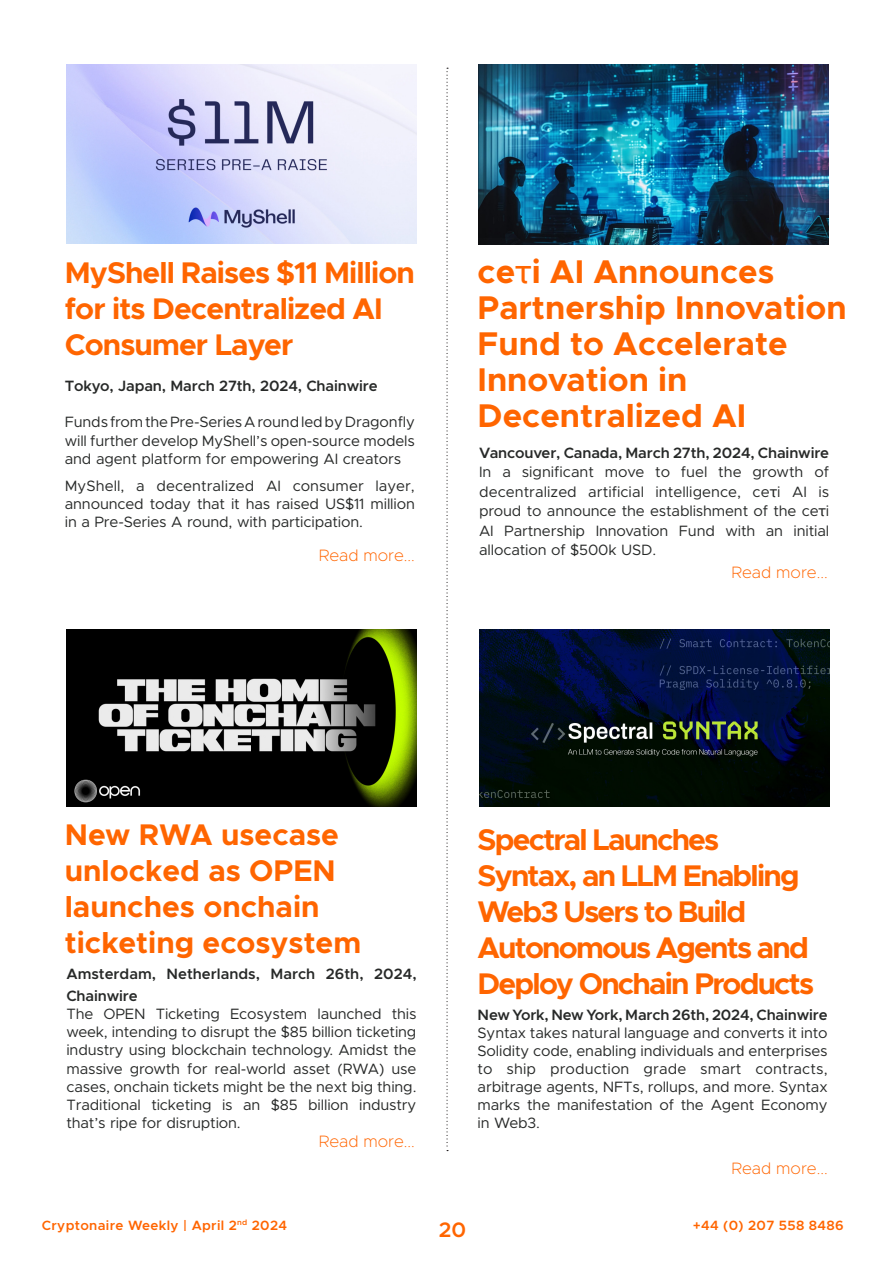
<style>
.page{position:relative;width:893px;height:1263px;background:#fff}
.page>*{position:absolute;margin:0;border:0;box-sizing:border-box;transform-origin:0 0}
.t1{font:700 33px/36px "Metropolis";color:#ff6500}
.t2{font:700 30px/36px "Metropolis";letter-spacing:-.06em;color:#ff6500}
.t3{font:700 30px/36px "Metropolis";color:#ff6500}
.t4{font:700 30px/36px "Metropolis";letter-spacing:-.03em;color:#ff6500}
.t5{font:600 21px "Metropolis";color:#ff6500}
.t6{font:200 16.5px "Metropolis";color:#ff6500}
.Body_paragraph{font:15px/18px "Metropolis";letter-spacing:-.01em;color:#272928;text-align:justify}
.Body_paragraph-2{font:600 15px/21.8px "Metropolis";letter-spacing:-.01em;color:#272928}
.t7{font:600 13.5px "Metropolis";letter-spacing:.025em;color:#ff6500}
.s1{font-family:"Microsoft Sans Serif";font-weight:400}
.s2{font-family:"Microsoft Sans Serif"}
</style>
<div class="page">
<img style="left:66px;top:65px;width:350px;height:179px">
<img style="left:479px;top:65px;width:350px;height:180px">
<img style="left:66px;top:630px;width:350px;height:177px">
<img style="left:479px;top:630px;width:350px;height:177px">
<svg style="left:446px;top:68px;width:2px;height:1083px"></svg>
<p class="t4" style="left:65px;top:255px;width:352px">MyShell Raises $11 Million for its Decentralized AI<br>Consumer Layer</p>
<p class="t1" style="left:478px;top:253px;width:371px">ce<span class="s1">τ</span>i AI Announces<br>Partnership Innovation<br>Fund to Accelerate<br>Innovation in<br>Decentralized AI</p>
<p class="Body_paragraph-2" style="left:65px;top:375px;width:314px">Tokyo, Japan, March 27th, 2024, Chainwire</p>
<p class="Body_paragraph" style="left:65px;top:413px;width:352px">Funds from the Pre-Series A round led by Dragonfly will further develop MyShell’s open-source models and agent platform for empowering AI creators</p>
<p class="Body_paragraph" style="left:65px;top:476px;width:352px">MyShell, a decentralized AI consumer layer, announced today that it has raised US$11 million in a Pre-Series A round, with participation.</p>
<p class="Body_paragraph-2" style="left:479px;top:441px;width:352px">Vancouver, Canada, March 27th, 2024, Chainwire</p>
<p class="Body_paragraph" style="left:479px;top:462px;width:352px;line-height:19.5px">In a significant move to fuel the growth of decentralized artificial intelligence, ce<span class="s2">τ</span>i AI is proud to announce the establishment of the ce<span class="s2">τ</span>i AI Partnership Innovation Fund with an initial allocation of $500k USD.</p>
<p class="t6" style="left:319px;top:545px;width:98px">Read more...</p>
<p class="t6" style="left:731px;top:562px;width:98px">Read more...</p>
<p class="t3" style="left:65px;top:817px;width:298px">New RWA usecase unlocked as OPEN launches onchain ticketing ecosystem</p>
<p class="t2" style="left:478px;top:821px;width:338px">Spectral Launches<br>Syntax, an LLM Enabling<br>Web3 Users to Build<br>Autonomous Agents and<br>Deploy Onchain Products</p>
<p class="Body_paragraph-2" style="left:66px;top:963px;width:352px">Amsterdam, Netherlands, March 26th, 2024,<br>Chainwire</p>
<p class="Body_paragraph" style="left:66px;top:1005px;width:352px">The OPEN Ticketing Ecosystem launched this week, intending to disrupt the $85 billion ticketing industry using blockchain technology. Amidst the massive growth for real-world asset (RWA) use cases, onchain tickets might be the next big thing.<br>Traditional ticketing is an $85 billion industry that’s ripe for disruption.</p>
<p class="Body_paragraph-2" style="left:478px;top:1004px;width:352px">New York, New York, March 26th, 2024, Chainwire</p>
<p class="Body_paragraph" style="left:478px;top:1024px;width:352px">Syntax takes natural language and converts it into Solidity code, enabling individuals and enterprises to ship production grade smart contracts, arbitrage agents, NFTs, rollups, and more. Syntax marks the manifestation of the Agent Economy in Web3.</p>
<p class="t6" style="left:319px;top:1131px;width:98px">Read more...</p>
<p class="t6" style="left:731px;top:1158px;width:98px">Read more...</p>
<p class="t7" style="left:42px;top:1217px;width:247px">Cryptonaire Weekly | April 2<sup>nd</sup> 2024</p>
<h3 class="t5" style="left:439px;top:1216px;width:29px">20</h3>
<p class="t7" style="left:693px;top:1217px;width:153px">+44 (0) 207 558 8486</p>
</div>
